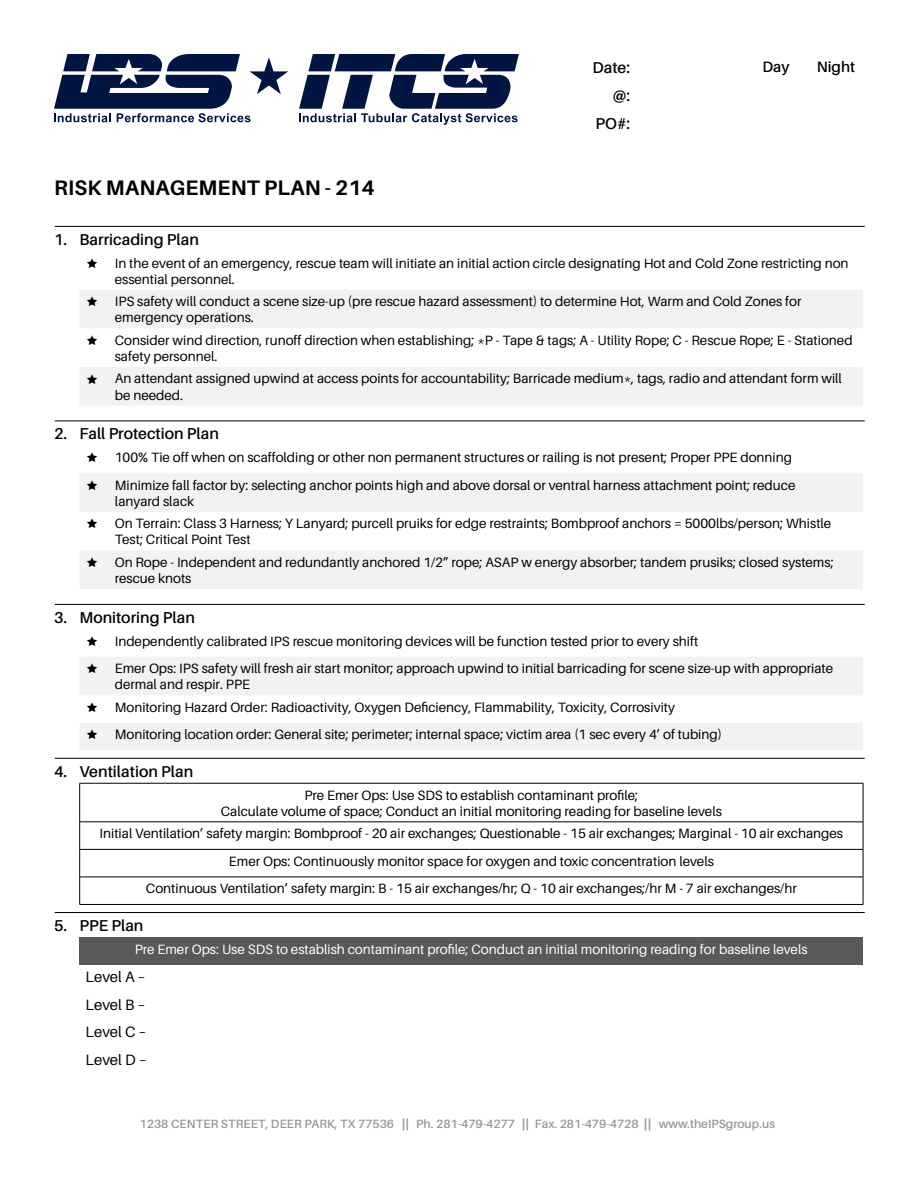
<style>
.page{position:relative;width:918px;height:1188px;background:#fff}
.page>*{position:absolute;margin:0;border:0;box-sizing:border-box;transform-origin:0 0}
.t1{font:700 21px "Aileron";letter-spacing:.01em;color:#000}
.t2{font:600 15.75px/28.2px "Aileron";color:#000;text-align:right}
.t3{font:15px/27.6px "Aileron";color:#000;text-align:justify}
.t4{font:600 15px "Aileron";color:#000}
.t5{font:13.5px/16.2px "Aileron";color:#000}
.t6{font:13.5px "Aileron";color:#fff}
.t7{font:600 12px "Aileron";color:#939598}
.s1{font-weight:900}
</style>
<div class="page">
<svg style="left:299px;top:54px;width:220px;height:71px"></svg>
<svg style="left:54px;top:54px;width:234px;height:68px"></svg>
<hr style="left:55px;top:226px;width:810px;height:1px;background:#000">
<hr style="left:55px;top:421px;width:810px;height:1px;background:#000">
<hr style="left:55px;top:604px;width:810px;height:1px;background:#000">
<hr style="left:55px;top:912px;width:810px;height:1px;background:#000">
<hr style="left:55px;top:758px;width:810px;height:1px;background:#000">
<svg style="left:80px;top:290px;width:783px;height:115px;fill:#f2f2f2"></svg>
<svg style="left:80px;top:474px;width:783px;height:115px;fill:#f2f2f2"></svg>
<svg style="left:80px;top:657px;width:783px;height:93px;fill:#f2f2f2"></svg>
<div style="left:80px;top:937px;width:783px;height:28px;background:#58595b"></div>
<hr style="left:80px;top:783px;width:783px;height:1px;background:#000">
<hr style="left:79px;top:783px;width:1px;height:39px;background:#000">
<hr style="left:863px;top:783px;width:1px;height:39px;background:#000">
<hr style="left:80px;top:822px;width:783px;height:1px;background:#000">
<hr style="left:80px;top:849px;width:783px;height:1px;background:#000">
<hr style="left:80px;top:877px;width:783px;height:1px;background:#000">
<svg style="left:79px;top:822px;width:1px;height:82px"></svg>
<svg style="left:863px;top:822px;width:1px;height:82px"></svg>
<hr style="left:80px;top:904px;width:783px;height:1px;background:#000">
<svg style="left:87px;top:296px;width:10px;height:10px"></svg>
<svg style="left:87px;top:335px;width:10px;height:10px"></svg>
<svg style="left:87px;top:374px;width:10px;height:9px"></svg>
<svg style="left:87px;top:480px;width:10px;height:10px"></svg>
<svg style="left:87px;top:518px;width:10px;height:10px"></svg>
<svg style="left:87px;top:557px;width:10px;height:10px"></svg>
<svg style="left:87px;top:663px;width:10px;height:10px"></svg>
<svg style="left:87px;top:702px;width:10px;height:10px"></svg>
<svg style="left:87px;top:729px;width:10px;height:10px"></svg>
<h1 class="t1" style="left:54px;top:176px;width:322px">RISK MANAGEMENT PLAN - 214</h1>
<p class="t2" style="left:54px;top:225px;width:15px">1.</p>
<p class="t2" style="left:80px;top:225px;width:121px">Barricading Plan</p>
<p class="t2" style="left:593px;top:53px;width:39px">Date: @:<br>PO#:</p>
<p class="t4" style="left:763px;top:59px;width:29px">Day</p>
<p class="t4" style="left:817px;top:59px;width:40px">Night</p>
<p class="t5" style="left:115px;top:255px;width:735px">In the event of an emergency, rescue team will initiate an initial action circle designating Hot and Cold Zone restricting non essential personnel.</p>
<p class="t5" style="left:115px;top:294px;width:688px">IPS safety will conduct a scene size-up (pre rescue hazard assessment) to determine Hot, Warm and Cold Zones for emergency operations.</p>
<p class="t5" style="left:115px;top:332px;width:739px">Consider wind direction, runoff direction when establishing; *P - Tape &amp; tags; A - Utility Rope; C - Rescue Rope; E - Stationed safety personnel.</p>
<p class="t5" style="left:115px;top:371px;width:729px">An attendant assigned upwind at access points for accountability; Barricade medium*, tags, radio and attendant form will be needed.</p>
<p class="t2" style="left:54px;top:420px;width:15px">2.</p>
<p class="t2" style="left:80px;top:420px;width:141px">Fall Protection Plan</p>
<p class="t5" style="left:115px;top:444px;width:682px;line-height:27.6px">100% Tie off when on scaffolding or other non permanent structures or railing is not present; Proper PPE donning<br>Minimize fall factor by: selecting anchor points high and above dorsal or ventral harness attachment point; reduce</p>
<p class="t5" style="left:115px;top:490px;width:718px;line-height:22.4px">lanyard slack<br>On Terrain: Class 3 Harness; Y Lanyard; purcell pruiks for edge restraints; Bombproof anchors = 5000lbs/person; Whistle</p>
<p class="t5" style="left:115px;top:529px;width:720px;line-height:22.4px">Test; Critical Point Test<br>On Rope - Independent and redundantly anchored 1/2” rope; ASAP w energy absorber; tandem prusiks; closed systems;</p>
<p class="t5" style="left:115px;top:570px;width:78px">rescue knots</p>
<p class="t2" style="left:54px;top:603px;width:15px">3.</p>
<p class="t2" style="left:80px;top:603px;width:117px">Monitoring Plan</p>
<p class="t5" style="left:115px;top:627px;width:720px;line-height:27.6px">Independently calibrated IPS rescue monitoring devices will be function tested prior to every shift<br>Emer Ops: IPS safety will fresh air start monitor; approach upwind to initial barricading for scene size-up with appropriate</p>
<p class="t5" style="left:115px;top:674px;width:562px;line-height:22.4px">dermal and respir. PPE<br>Monitoring Hazard Order: Radioactivity, Oxygen Deficiency, Flammability, Toxicity, Corrosivity</p>
<p class="t5" style="left:115px;top:727px;width:609px">Monitoring location order: General site; perimeter; internal space; victim area (1 sec every 4’ of tubing)</p>
<p class="t2" style="left:54px;top:757px;width:15px">4.</p>
<p class="t2" style="left:80px;top:757px;width:115px">Ventilation Plan</p>
<p class="t5" style="left:221px;top:787px;width:502px;text-align:center">Pre Emer Ops: Use SDS to establish contaminant profile;<br>Calculate volume of space; Conduct an initial monitoring reading for baseline levels</p>
<p class="t5" style="left:100px;top:820px;width:745px;line-height:27.6px;text-align:center">Initial Ventilation’ safety margin: Bombproof - 20 air exchanges; Questionable - 15 air exchanges; Marginal - 10 air exchanges<br>Emer Ops: Continuously monitor space for oxygen and toxic concentration levels<br>Continuous Ventilation’ safety margin: B - 15 air exchanges/hr; Q - 10 air exchanges;/hr M - 7 air exchanges/hr</p>
<p class="t2" style="left:54px;top:911px;width:15px">5.</p>
<p class="t2" style="left:80px;top:911px;width:66px">PPE Plan</p>
<p class="t6" style="left:135px;top:942px;width:674px">Pre Emer Ops: Use SDS to establish contaminant profile; Conduct an initial monitoring reading for baseline levels</p>
<p class="t3" style="left:86px;top:964px;width:63px">Level A – Level B – Level C – Level D –</p>
<p class="t7" style="left:140px;top:1117px;width:637px">1238 CENTER STREET, DEER PARK, TX 77536 <span class="s1">||</span> Ph. 281-479-4277 <span class="s1">||</span> Fax. 281-479-4728 <span class="s1">||</span> www.theIPSgroup.us</p>
</div>
